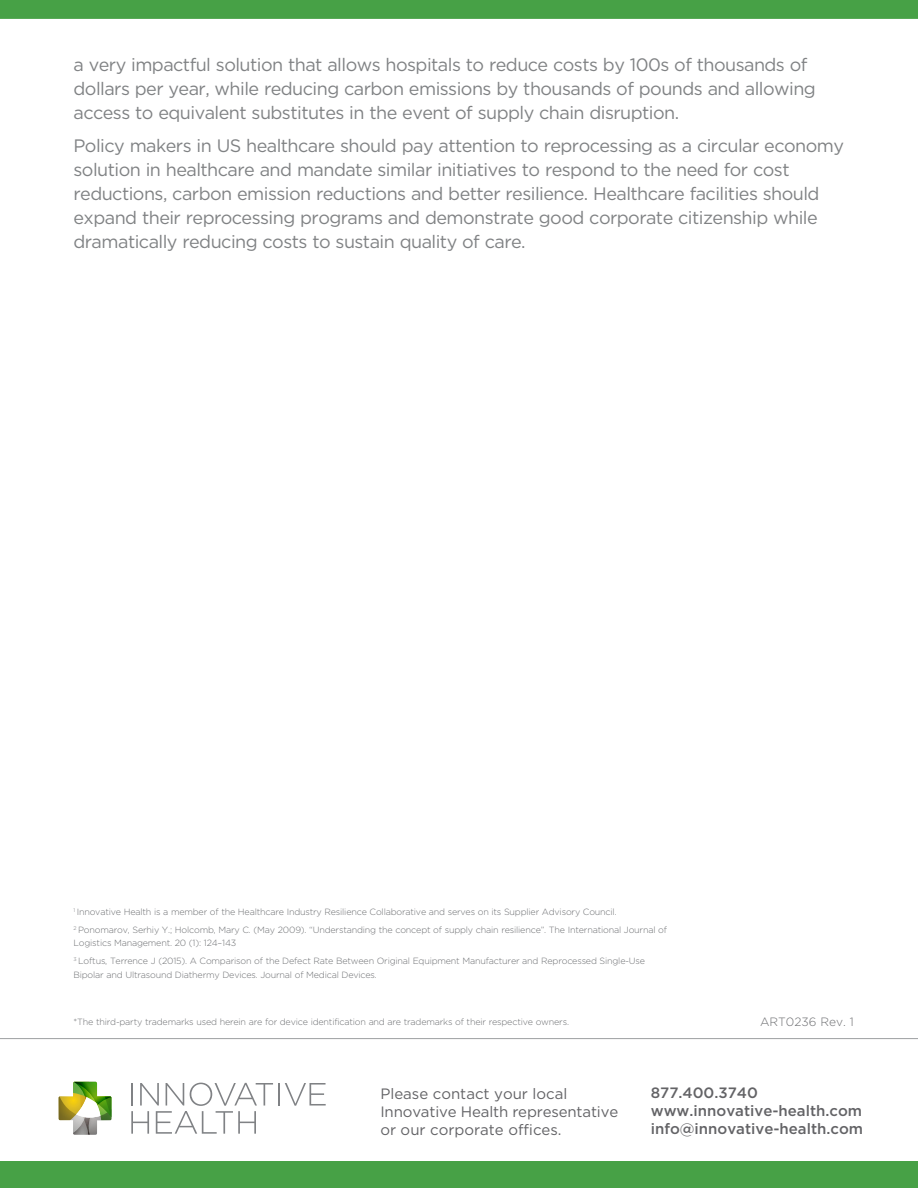
<style>
.page{position:relative;width:918px;height:1188px;background:#fff}
.page>*{position:absolute;margin:0;border:0;box-sizing:border-box;transform-origin:0 0}
.Chart_Head{font:18px/24px "Gotham";letter-spacing:-.03em;color:#808284}
.t1{font:15px/18px "Gotham";color:#636366}
.t2{font:500 15px/18px "Gotham";color:#636366}
.Chart_Head-2{font:300 12px "Gotham";color:#6c6d70}
.Chart_Head-3{font:300 9px/13.5px "Gotham";letter-spacing:-.02em;color:#6d6f72}
</style>
<div class="page">
<div style="left:0;top:0;width:918px;height:19px;background:#47a146"></div>
<div style="left:0;top:1161px;width:918px;height:27px;background:#47a146"></div>
<hr style="left:0;top:1038px;width:918px;height:1px;background:#9d9fa2">
<svg style="left:58px;top:1082px;width:54px;height:53px"></svg>
<hr style="left:278px;top:1083px;width:2px;height:23px;background:#808285">
<svg style="left:285px;top:1083px;width:41px;height:23px"></svg>
<svg style="left:131px;top:1083px;width:142px;height:51px"></svg>
<p class="Chart_Head" style="left:74px;top:52px;width:744px">a very impactful solution that allows hospitals to reduce costs by 100s of thousands of dollars per year, while reducing carbon emissions by thousands of pounds and allowing access to equivalent substitutes in the event of supply chain disruption.</p>
<p class="Chart_Head" style="left:74px;top:133px;width:772px">Policy makers in US healthcare should pay attention to reprocessing as a circular economy solution in healthcare and mandate similar initiatives to respond to the need for cost reductions, carbon emission reductions and better resilience. Healthcare facilities should expand their reprocessing programs and demonstrate good corporate citizenship while dramatically reducing costs to sustain quality of care.</p>
<p class="Chart_Head-3" style="left:74px;top:905px;width:545px"><sup>1</sup> Innovative Health is a member of the Healthcare Industry Resilience Collaborative and serves on its Supplier Advisory Council.</p>
<p class="Chart_Head-3" style="left:74px;top:923px;width:595px"><sup>2</sup> Ponomarov, Serhiy Y.; Holcomb, Mary C. (May 2009). “Understanding the concept of supply chain resilience”. The International Journal of<br>Logistics Management. 20 (1): 124–143</p>
<p class="Chart_Head-3" style="left:74px;top:954px;width:573px"><sup>3</sup> Loftus, Terrence J (2015). A Comparison of the Defect Rate Between Original Equipment Manufacturer and Reprocessed Single-Use<br>Bipolar and Ultrasound Diathermy Devices. Journal of Medical Devices.</p>
<p class="Chart_Head-3" style="left:74px;top:1015px;width:497px">*The third-party trademarks used herein are for device identification and are trademarks of their respective owners.</p>
<p class="Chart_Head-2" style="left:760px;top:1015px;width:95px">ART0236 Rev. 1</p>
<p class="t1" style="left:380px;top:1084px;width:239px">Please contact your local<br>Innovative Health representative or our corporate offices.</p>
<p class="t2" style="left:651px;top:1083px;width:214px">877.400.3740 www.innovative-health.com info@innovative-health.com</p>
</div>
